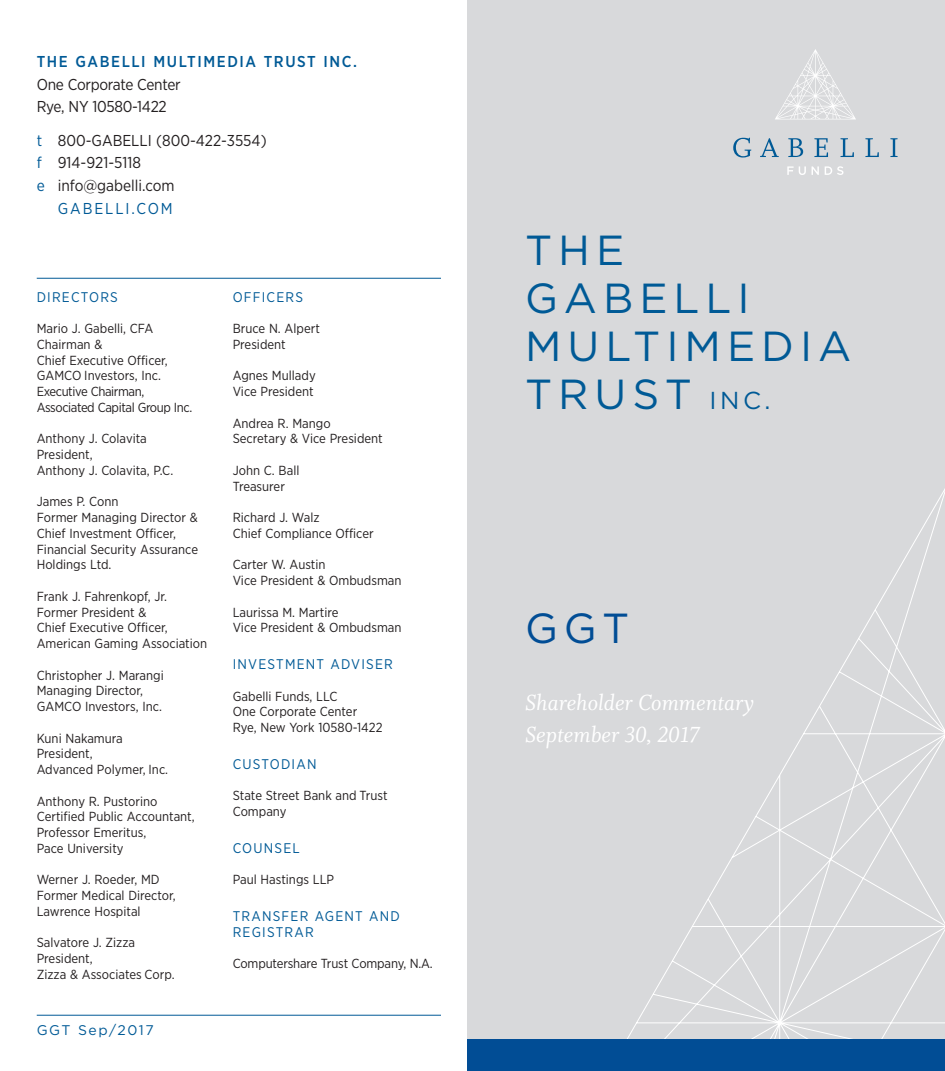
<style>
.page{position:relative;width:945px;height:1071px;background:#fff}
.page>*{position:absolute;margin:0;border:0;box-sizing:border-box;transform-origin:0 0}
.t1{font:42px/48.1px "Gotham";letter-spacing:.145em;color:#005a96}
.t2{font:42px "Gotham";color:#014d95}
.t3{font:24.5px/31.5px "Whitman Italic LF";color:#fff}
.t4{font:15.75px/22.8px "Gotham Narrow";letter-spacing:-.005em;color:#231f20}
.t5{font:500 15.75px "Gotham Narrow";letter-spacing:.1em;color:#005a96}
.t6{font:15.75px "Gotham Narrow";letter-spacing:.125em;color:#005a96}
.t7{font:14px/15.8px "Gotham Narrow";letter-spacing:.085em;color:#005a96}
.t8{font:14px "Gotham";letter-spacing:.105em;color:#005a96}
.t9{font:13.12px/15.8px "Gotham Narrow";color:#231f20}
.s1{color:#005a96}
.s2{font-size:24.5px}
</style>
<div class="page">
<div style="left:467px;top:0;width:478px;height:1071px;background:#d8d9db"></div>
<svg style="left:564px;top:488px;width:381px;height:552px"></svg>
<svg style="left:775px;top:49px;width:81px;height:70px"></svg>
<svg style="left:787px;top:166px;width:19px;height:9px"></svg>
<svg style="left:812px;top:166px;width:7px;height:9px"></svg>
<svg style="left:825px;top:166px;width:19px;height:9px"></svg>
<svg style="left:760px;top:138px;width:19px;height:19px"></svg>
<svg style="left:788px;top:138px;width:15px;height:19px"></svg>
<svg style="left:814px;top:138px;width:14px;height:19px"></svg>
<svg style="left:841px;top:138px;width:13px;height:19px"></svg>
<svg style="left:865px;top:138px;width:14px;height:19px"></svg>
<svg style="left:890px;top:138px;width:8px;height:19px"></svg>
<svg style="left:733px;top:138px;width:18px;height:20px"></svg>
<hr style="left:37px;top:1015px;width:404px;height:1px;background:#005a96">
<div style="left:467px;top:1040px;width:478px;height:31px;background:#014d95"></div>
<hr style="left:37px;top:278px;width:404px;height:1px;background:#005a96">
<p class="t5" style="left:37px;top:56px;width:322px">THE GABELLI MULTIMEDIA TRUST INC.</p>
<p class="t4" style="left:37px;top:74px;width:145px">One Corporate Center<br>Rye, NY 10580-1422</p>
<p class="t4" style="left:37px;top:130px;width:231px"><span class="s1">t</span> 800-GABELLI (800-422-3554)</p>
<p class="t4" style="left:37px;top:153px;width:106px"><span class="s1">f</span> 914-921-5118</p>
<p class="t4" style="left:37px;top:175px;width:139px"><span class="s1">e</span> info@gabelli.com</p>
<p class="t6" style="left:58px;top:203px;width:117px">GABELLI.COM</p>
<p class="t7" style="left:37px;top:290px;width:83px">DIRECTORS</p>
<p class="t9" style="left:37px;top:322px;width:157px">Mario J. Gabelli, CFA<br>Chairman &amp;<br>Chief Executive Officer,<br>GAMCO Investors, Inc.<br>Executive Chairman,<br>Associated Capital Group Inc.</p>
<p class="t9" style="left:37px;top:432px;width:138px">Anthony J. Colavita<br>President,<br>Anthony J. Colavita, P.C.</p>
<p class="t9" style="left:37px;top:495px;width:163px">James P. Conn<br>Former Managing Director &amp;<br>Chief Investment Officer,<br>Financial Security Assurance<br>Holdings Ltd.</p>
<p class="t9" style="left:37px;top:589px;width:172px">Frank J. Fahrenkopf, Jr.<br>Former President &amp;<br>Chief Executive Officer,<br>American Gaming Association</p>
<p class="t9" style="left:37px;top:668px;width:129px">Christopher J. Marangi<br>Managing Director,<br>GAMCO Investors, Inc.</p>
<p class="t9" style="left:37px;top:731px;width:133px">Kuni Nakamura<br>President,<br>Advanced Polymer, Inc.</p>
<p class="t9" style="left:37px;top:794px;width:160px">Anthony R. Pustorino<br>Certified Public Accountant,<br>Professor Emeritus,<br>Pace University</p>
<p class="t9" style="left:37px;top:873px;width:141px">Werner J. Roeder, MD<br>Former Medical Director,<br>Lawrence Hospital</p>
<p class="t9" style="left:37px;top:936px;width:140px">Salvatore J. Zizza<br>President,<br>Zizza &amp; Associates Corp.</p>
<p class="t8" style="left:37px;top:1025px;width:118px">GGT Sep/2017</p>
<p class="t7" style="left:233px;top:290px;width:72px">OFFICERS</p>
<p class="t9" style="left:233px;top:322px;width:89px">Bruce N. Alpert<br>President</p>
<p class="t9" style="left:233px;top:369px;width:85px">Agnes Mullady<br>Vice President</p>
<p class="t9" style="left:233px;top:416px;width:152px">Andrea R. Mango<br>Secretary &amp; Vice President</p>
<p class="t9" style="left:233px;top:463px;width:68px">John C. Ball<br>Treasurer</p>
<p class="t9" style="left:233px;top:511px;width:142px">Richard J. Walz<br>Chief Compliance Officer</p>
<p class="t9" style="left:233px;top:558px;width:170px">Carter W. Austin<br>Vice President &amp; Ombudsman</p>
<p class="t9" style="left:233px;top:605px;width:170px">Laurissa M. Martire<br>Vice President &amp; Ombudsman</p>
<p class="t7" style="left:233px;top:657px;width:162px">INVESTMENT ADVISER</p>
<p class="t9" style="left:233px;top:689px;width:151px">Gabelli Funds, LLC<br>One Corporate Center<br>Rye, New York 10580-1422</p>
<p class="t7" style="left:233px;top:757px;width:85px">CUSTODIAN</p>
<p class="t9" style="left:233px;top:789px;width:156px">State Street Bank and Trust<br>Company</p>
<p class="t7" style="left:233px;top:841px;width:69px">COUNSEL</p>
<p class="t9" style="left:233px;top:873px;width:103px">Paul Hastings LLP</p>
<p class="t7" style="left:233px;top:909px;width:169px">TRANSFER AGENT AND<br>REGISTRAR</p>
<p class="t9" style="left:233px;top:957px;width:202px">Computershare Trust Company, N.A.</p>
<h1 class="t1" style="left:525px;top:229px;width:328px">THE<br>GABELLI<br>MULTIMEDIA<br>TRUST <span class="s2">INC.</span></h1>
<h1 class="t2" style="left:525px;top:613px;width:106px">GGT</h1>
<h2 class="t3" style="left:525px;top:686px;width:230px">Shareholder Commentary<br>September 30, 2017</h2>
</div>
